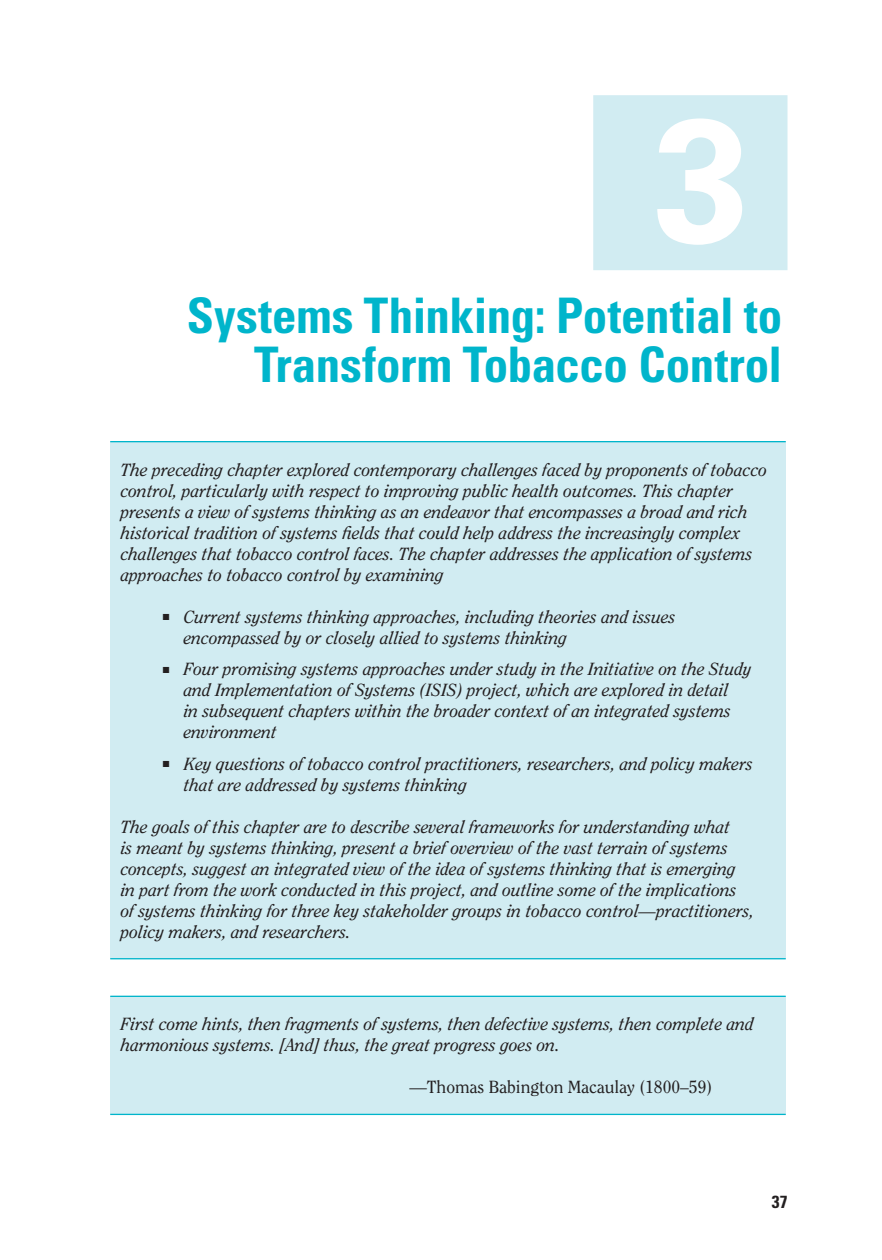
<style>
.page{position:relative;width:882px;height:1260px;background:#fff}
.page>*{position:absolute;margin:0;border:0;box-sizing:border-box;transform-origin:0 0}
.Chapter_Number{font:700 175px "Univers LT Std";color:#fff}
.Chapter_Title_New{font:700 condensed 49px/49px "Univers LT Std";letter-spacing:-.005em;color:#00b5cb;text-align:right}
.t1{font:italic 17.5px/21px "Clearface Std";color:#231f20}
.t2{font:17.5px "Clearface Std";color:#231f20}
.Footer_Text_Right{font:700 condensed 17.5px "Univers LT Std";color:#231f20}
</style>
<div class="page">
<div style="left:593px;top:95px;width:195px;height:175px;background:#d1ecf2"></div>
<div style="left:110px;top:442px;width:676px;height:517px;background:#d1ecf2"></div>
<hr style="left:110px;top:958px;width:676px;height:1px;background:#00b5cb">
<hr style="left:110px;top:441px;width:676px;height:1px;background:#00b5cb">
<div style="left:110px;top:996px;width:676px;height:118px;background:#d1ecf2"></div>
<hr style="left:110px;top:1114px;width:676px;height:1px;background:#00b5cb">
<hr style="left:110px;top:996px;width:676px;height:1px;background:#00b5cb">
<p class="Chapter_Number" style="left:653px;top:78px;width:99px">3</p>
<p class="Chapter_Title_New" style="left:187px;top:291px;width:597px">Systems Thinking: Potential to<br>Transform Tobacco Control</p>
<p class="t1" style="left:121px;top:459px;width:648px">The preceding chapter explored contemporary challenges faced by proponents of tobacco control, particularly with respect to improving public health outcomes. This chapter presents a view of systems thinking as an endeavor that encompasses a broad and rich historical tradition of systems fields that could help address the increasingly complex challenges that tobacco control faces. The chapter addresses the application of systems approaches to tobacco control by examining</p>
<p class="t1" style="left:184px;top:606px;width:493px;text-indent:-21px">■ Current systems thinking approaches, including theories and issues encompassed by or closely allied to systems thinking</p>
<p class="t1" style="left:184px;top:659px;width:570px;text-indent:-21px">■ Four promising systems approaches under study in the Initiative on the Study and Implementation of Systems (ISIS) project, which are explored in detail<br>in subsequent chapters within the broader context of an integrated systems environment</p>
<p class="t1" style="left:184px;top:753px;width:571px;text-indent:-21px">■ Key questions of tobacco control practitioners, researchers, and policy makers that are addressed by systems thinking</p>
<p class="t1" style="left:121px;top:816px;width:635px">The goals of this chapter are to describe several frameworks for understanding what<br>is meant by systems thinking, present a brief overview of the vast terrain of systems concepts, suggest an integrated view of the idea of systems thinking that is emerging in part from the work conducted in this project, and outline some of the implications of systems thinking for three key stakeholder groups in tobacco control—practitioners, policy makers, and researchers.</p>
<p class="t1" style="left:121px;top:1014px;width:635px">First come hints, then fragments of systems, then defective systems, then complete and harmonious systems. [And] thus, the great progress goes on.</p>
<p class="t2" style="left:409px;top:1077px;width:304px">—Thomas Babington Macaulay (1800–59)</p>
<p class="Footer_Text_Right" style="left:772px;top:1191px;width:17px">37</p>
</div>
